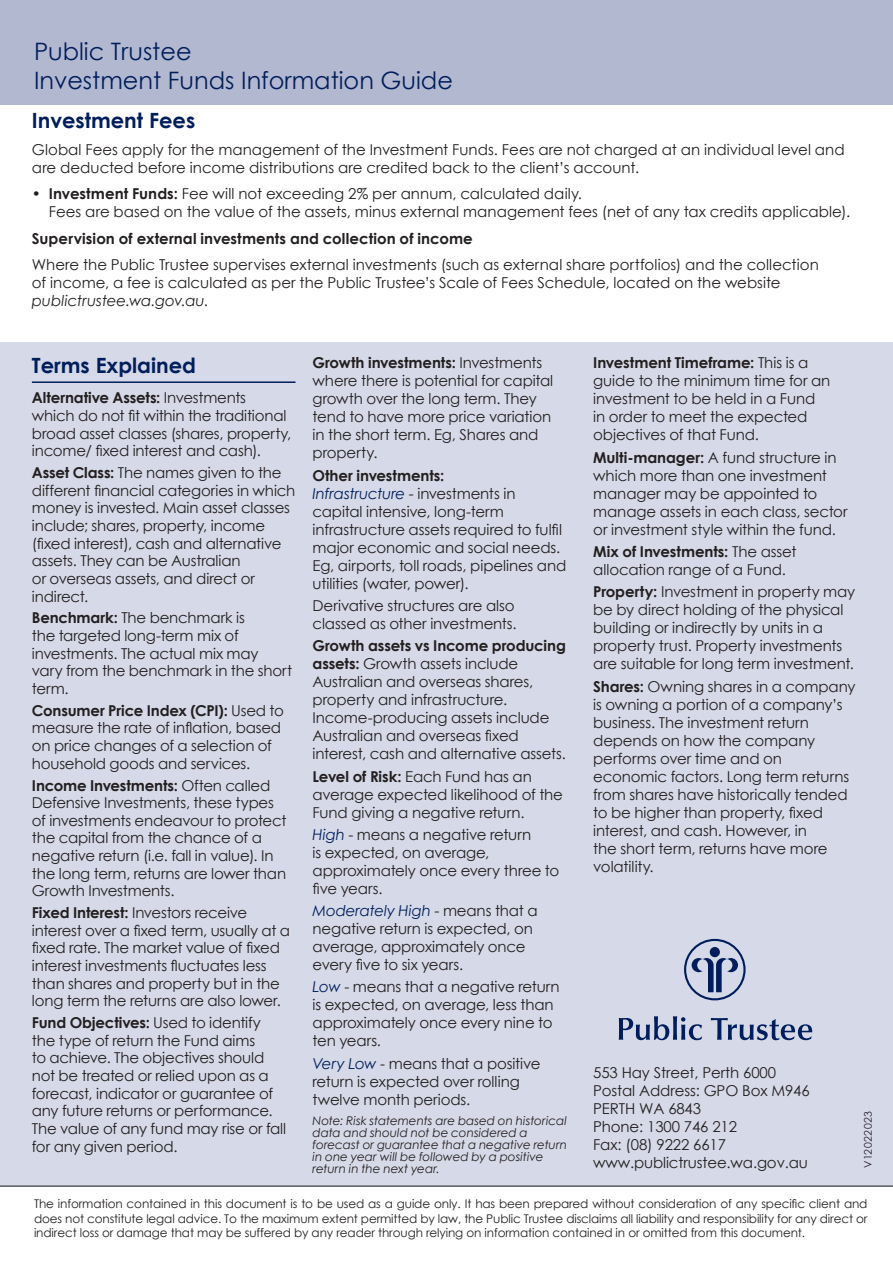
<style>
.page{position:relative;width:893px;height:1263px;background:#fff}
.page>*{position:absolute;margin:0;border:0;box-sizing:border-box;transform-origin:0 0}
.t1{font:24px "Century Gothic";color:#001e5b}
.para_head{font:700 21px "Century Gothic";color:#001e5b}
.t2{font:15px/18px "Century Gothic";letter-spacing:-.01em;color:#231f20}
.t3{font:700 15px "Century Gothic";letter-spacing:.005em;color:#231f20}
.t4{font:12px/14.4px "Century Gothic";letter-spacing:-.01em;color:#231f20;text-align:justify}
.t5{font:italic 12px/12px "Century Gothic";letter-spacing:-.005em;color:#231f20}
.t6{font:10.5px "Century Gothic";letter-spacing:.045em;color:#231f20}
.s1{font-weight:700}
.s2{font-style:italic}
.s3{font-style:italic;color:#001e5b}
</style>
<div class="page">
<div style="left:0;top:342px;width:893px;height:844px;background:#d6d9e7"></div>
<div style="left:0;top:0;width:893px;height:104px;background:#b3b8d1"></div>
<hr style="left:32px;top:381px;width:264px;height:2px;background:#001e5b">
<hr style="left:0;top:1186px;width:893px;height:1px;background:#231f20">
<div style="left:684px;top:939px;width:62px;height:61px;border:2px solid #001e5b;border-radius:50%"></div>
<svg style="left:692px;top:958px;width:46px;height:34px"></svg>
<div style="left:710px;top:947px;width:10px;height:10px;background:#001e5b;border-radius:50%"></div>
<svg style="left:619px;top:1016px;width:83px;height:24px"></svg>
<svg style="left:711px;top:1018px;width:101px;height:22px"></svg>
<p class="t1" style="left:34px;top:34px;width:159px">Public Trustee</p>
<p class="t1" style="left:34px;top:63px;width:420px">Investment Funds Information Guide</p>
<p class="para_head" style="left:32px;top:105px;width:165px">Investment Fees</p>
<p class="t2" style="left:32px;top:140px;width:814px">Global Fees apply for the management of the Investment Funds. Fees are not charged at an individual level and are deducted before income distributions are credited back to the client’s account.</p>
<p class="t2" style="left:49px;top:185px;width:803px;text-indent:-17px">• <span class="s1">Investment Funds:</span> Fee will not exceeding 2% per annum, calculated daily.<br>Fees are based on the value of the assets, minus external management fees (net of any tax credits applicable).</p>
<p class="t3" style="left:32px;top:227px;width:442px">Supervision of external investments and collection of income</p>
<p class="t2" style="left:32px;top:256px;width:788px">Where the Public Trustee supervises external investments (such as external share portfolios) and the collection of income, a fee is calculated as per the Public Trustee’s Scale of Fees Schedule, located on the website <span class="s2">publictrustee.wa.gov.au</span>.</p>
<p class="para_head" style="left:32px;top:349px;width:166px">Terms Explained</p>
<p class="t2" style="left:32px;top:389px;width:261px"><span class="s1">Alternative Assets:</span> Investments which do not fit within the traditional broad asset classes (shares, property, income/ fixed interest and cash).</p>
<p class="t2" style="left:32px;top:464px;width:265px;line-height:17.5px"><span class="s1">Asset Class:</span> The names given to the different financial categories in which money is invested. Main asset classes include; shares, property, income (fixed interest), cash and alternative assets. They can be Australian<br>or overseas assets, and direct or indirect.</p>
<p class="t2" style="left:32px;top:609px;width:262px"><span class="s1">Benchmark:</span> The benchmark is<br>the targeted long-term mix of investments. The actual mix may vary from the benchmark in the short term.</p>
<p class="t2" style="left:32px;top:701px;width:253px"><span class="s1">Consumer Price Index (CPI):</span> Used to measure the rate of inflation, based on price changes of a selection of household goods and services.</p>
<p class="t2" style="left:32px;top:776px;width:256px"><span class="s1">Income Investments:</span> Often called Defensive Investments, these types of investments endeavour to protect the capital from the chance of a negative return (i.e. fall in value). In the long term, returns are lower than Growth Investments.</p>
<p class="t2" style="left:32px;top:904px;width:260px"><span class="s1">Fixed Interest:</span> Investors receive interest over a fixed term, usually at a fixed rate. The market value of fixed interest investments fluctuates less than shares and property but in the long term the returns are also lower.</p>
<p class="t2" style="left:32px;top:1014px;width:256px"><span class="s1">Fund Objectives:</span> Used to identify the type of return the Fund aims<br>to achieve. The objectives should not be treated or relied upon as a forecast, indicator or guarantee of any future returns or performance.<br>The value of any fund may rise or fall for any given period.</p>
<p class="t2" style="left:313px;top:354px;width:242px"><span class="s1">Growth investments:</span> Investments where there is potential for capital growth over the long term. They tend to have more price variation in the short term. Eg, Shares and property.</p>
<p class="t2" style="left:313px;top:466px;width:255px"><span class="s1">Other investments:<br></span><span class="s3">Infrastructure</span> - investments in capital intensive, long-term infrastructure assets required to fulfil major economic and social needs.<br>Eg, airports, toll roads, pipelines and utilities (water, power).</p>
<p class="t2" style="left:313px;top:596px;width:206px">Derivative structures are also classed as other investments.</p>
<p class="t2" style="left:313px;top:637px;width:255px"><span class="s1">Growth assets vs Income producing assets:</span> Growth assets include Australian and overseas shares, property and infrastructure.<br>Income-producing assets include Australian and overseas fixed interest, cash and alternative assets.</p>
<p class="t2" style="left:313px;top:767px;width:252px"><span class="s1">Level of Risk:</span> Each Fund has an average expected likelihood of the<br>Fund giving a negative return.</p>
<p class="t2" style="left:313px;top:825px;width:248px"><span class="s3">High</span> - means a negative return<br>is expected, on average, approximately once every three to five years.</p>
<p class="t2" style="left:313px;top:901px;width:227px"><span class="s3">Moderately High</span> - means that a negative return is expected, on average, approximately once every five to six years.</p>
<p class="t2" style="left:313px;top:978px;width:249px"><span class="s3">Low</span> - means that a negative return is expected, on average, less than approximately once every nine to ten years.</p>
<p class="t2" style="left:313px;top:1054px;width:229px"><span class="s3">Very Low</span> - means that a positive return is expected over rolling twelve month periods.</p>
<p class="t5" style="left:313px;top:1114px;width:256px">Note: Risk statements are based on historical data and should not be considered a forecast or guarantee that a negative return in one year will be followed by a positive return in the next year.</p>
<p class="t2" style="left:593px;top:354px;width:239px"><span class="s1">Investment Timeframe:</span> This is a guide to the minimum time for an investment to be held in a Fund in order to meet the expected objectives of that Fund.</p>
<p class="t2" style="left:593px;top:448px;width:256px"><span class="s1">Multi-manager:</span> A fund structure in which more than one investment manager may be appointed to manage assets in each class, sector or investment style within the fund.</p>
<p class="t2" style="left:593px;top:542px;width:205px"><span class="s1">Mix of Investments:</span> The asset allocation range of a Fund.</p>
<p class="t2" style="left:593px;top:583px;width:264px"><span class="s1">Property:</span> Investment in property may be by direct holding of the physical building or indirectly by units in a property trust. Property investments are suitable for long term investment.</p>
<p class="t2" style="left:593px;top:677px;width:264px"><span class="s1">Shares:</span> Owning shares in a company is owning a portion of a company’s business. The investment return depends on how the company performs over time and on economic factors. Long term returns from shares have historically tended to be higher than property, fixed interest, and cash. However, in<br>the short term, returns have more volatility.</p>
<p class="t2" style="left:593px;top:1063px;width:184px">553 Hay Street, Perth 6000</p>
<p class="t2" style="left:593px;top:1081px;width:218px">Postal Address: GPO Box M946</p>
<p class="t2" style="left:593px;top:1099px;width:109px">PERTH WA 6843</p>
<p class="t2" style="left:593px;top:1117px;width:145px">Phone: 1300 746 212</p>
<p class="t2" style="left:593px;top:1135px;width:134px">Fax: (08) 9222 6617</p>
<p class="t2" style="left:593px;top:1153px;width:216px">www.publictrustee.wa.gov.au</p>
<p class="t6" style="left:861px;top:1167px;width:58px;rotate:-90deg">V12022023</p>
<p class="t4" style="left:34px;top:1196px;width:835px">The information contained in this document is to be used as a guide only. It has been prepared without consideration of any specific client and does not constitute legal advice. To the maximum extent permitted by law, the Public Trustee disclaims all liability and responsibility for any direct or indirect loss or damage that may be suffered by any reader through relying on information contained in or omitted from this document.</p>
</div>
